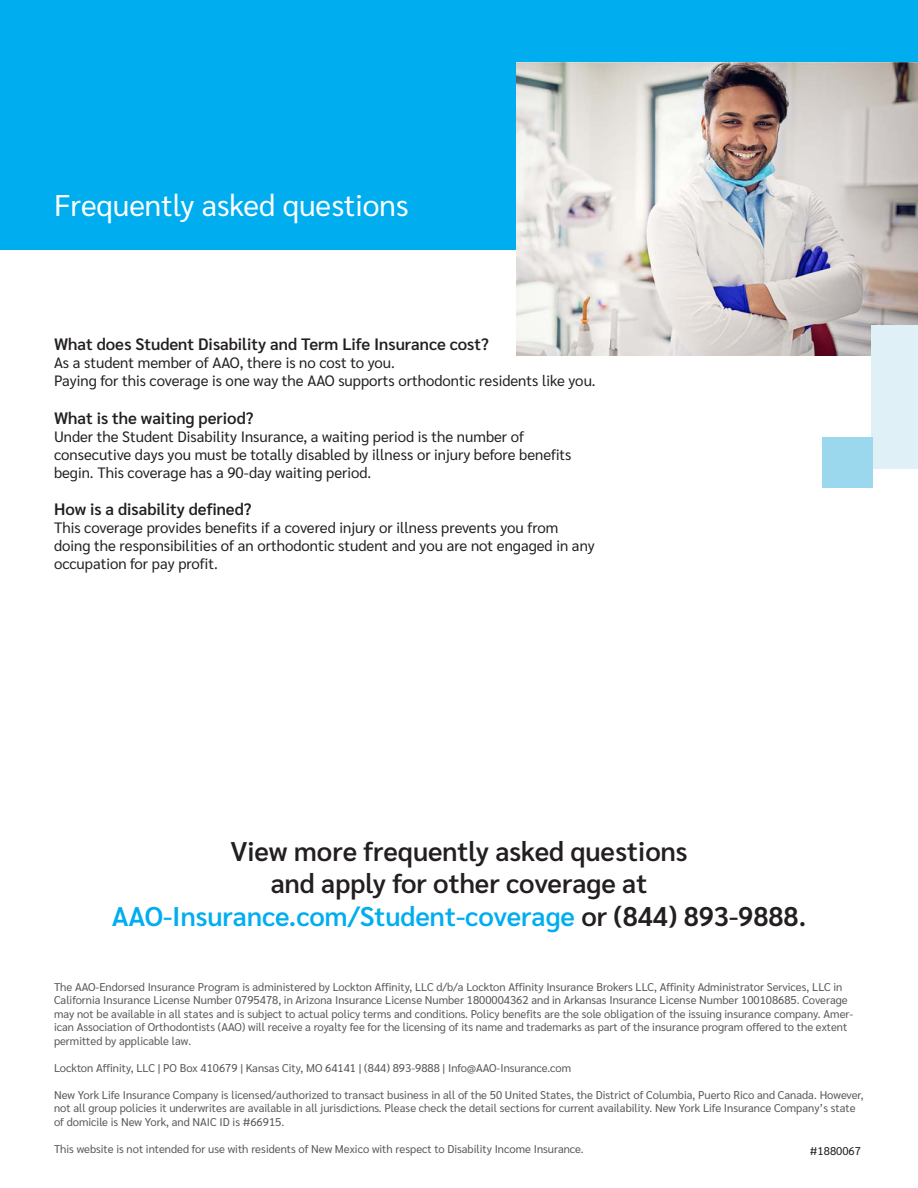
<style>
.page{position:relative;width:918px;height:1188px;background:#fff}
.page>*{position:absolute;margin:0;border:0;box-sizing:border-box;transform-origin:0 0}
.t1{font:30px "Sarabun";color:#fff}
.t2{font:600 27px/32.4px "Sarabun";color:#231f20;text-align:center}
.t3{font:600 27px "Sarabun";color:#00aeef}
.t4{font:600 16.5px "Sarabun";color:#231f20}
.t5{font:15px/18px "Sarabun";color:#231f20}
.t6{font:11.25px/13.5px "Sarabun";color:#57585a}
.t7{font:11.25px "Sarabun";color:#231f20}
.s1{color:#231f20}
</style>
<div class="page">
<div style="left:1px;top:1px;width:917px;height:249px;background:#00aeef"></div>
<img style="left:516px;top:62px;width:402px;height:294px">
<div style="left:872px;top:325px;width:46px;height:144px;background:#dff0f6"></div>
<div style="left:822px;top:437px;width:51px;height:51px;background:#9bd7ed"></div>
<p class="t1" style="left:54px;top:188px;width:356px">Frequently asked questions</p>
<p class="t4" style="left:54px;top:334px;width:436px">What does Student Disability and Term Life Insurance cost?</p>
<p class="t5" style="left:54px;top:354px;width:342px">As a student member of AAO, there is no cost to you.</p>
<p class="t5" style="left:54px;top:372px;width:543px">Paying for this coverage is one way the AAO supports orthodontic residents like you.</p>
<p class="t4" style="left:54px;top:408px;width:201px">What is the waiting period?</p>
<p class="t5" style="left:54px;top:427px;width:519px">Under the Student Disability Insurance, a waiting period is the number of consecutive days you must be totally disabled by illness or injury before benefits begin. This coverage has a 90-day waiting period.</p>
<p class="t4" style="left:54px;top:500px;width:199px">How is a disability defined?</p>
<p class="t5" style="left:54px;top:519px;width:542px">This coverage provides benefits if a covered injury or illness prevents you from doing the responsibilities of an orthodontic student and you are not engaged in any occupation for pay profit.</p>
<p class="t2" style="left:230px;top:835px;width:459px">View more frequently asked questions and apply for other coverage at</p>
<p class="t3" style="left:112px;top:901px;width:696px">AAO-Insurance.com/Student-coverage <span class="s1">or (844) 893-9888.</span></p>
<p class="t6" style="left:54px;top:980px;width:801px">The AAO-Endorsed Insurance Program is administered by Lockton Affinity, LLC d/b/a Lockton Affinity Insurance Brokers LLC, Affinity Administrator Services, LLC in California Insurance License Number 0795478, in Arizona Insurance License Number 1800004362 and in Arkansas Insurance License Number 100108685. Coverage may not be available in all states and is subject to actual policy terms and conditions. Policy benefits are the sole obligation of the issuing insurance company. Amer&shy;ican Association of Orthodontists (AAO) will receive a royalty fee for the licensing of its name and trademarks as part of the insurance program offered to the extent permitted by applicable law.</p>
<p class="t6" style="left:54px;top:1061px;width:519px">Lockton Affinity, LLC | PO Box 410679 | Kansas City, MO 64141 | (844) 893-9888 | Info@AAO-Insurance.com</p>
<p class="t6" style="left:54px;top:1088px;width:811px">New York Life Insurance Company is licensed/authorized to transact business in all of the 50 United States, the District of Columbia, Puerto Rico and Canada. However, not all group policies it underwrites are available in all jurisdictions. Please check the detail sections for current availability. New York Life Insurance Company’s state of domicile is New York, and NAIC ID is #66915.</p>
<p class="t6" style="left:54px;top:1142px;width:531px">This website is not intended for use with residents of New Mexico with respect to Disability Income Insurance.</p>
<p class="t7" style="left:810px;top:1144px;width:53px">#1880067</p>
</div>
